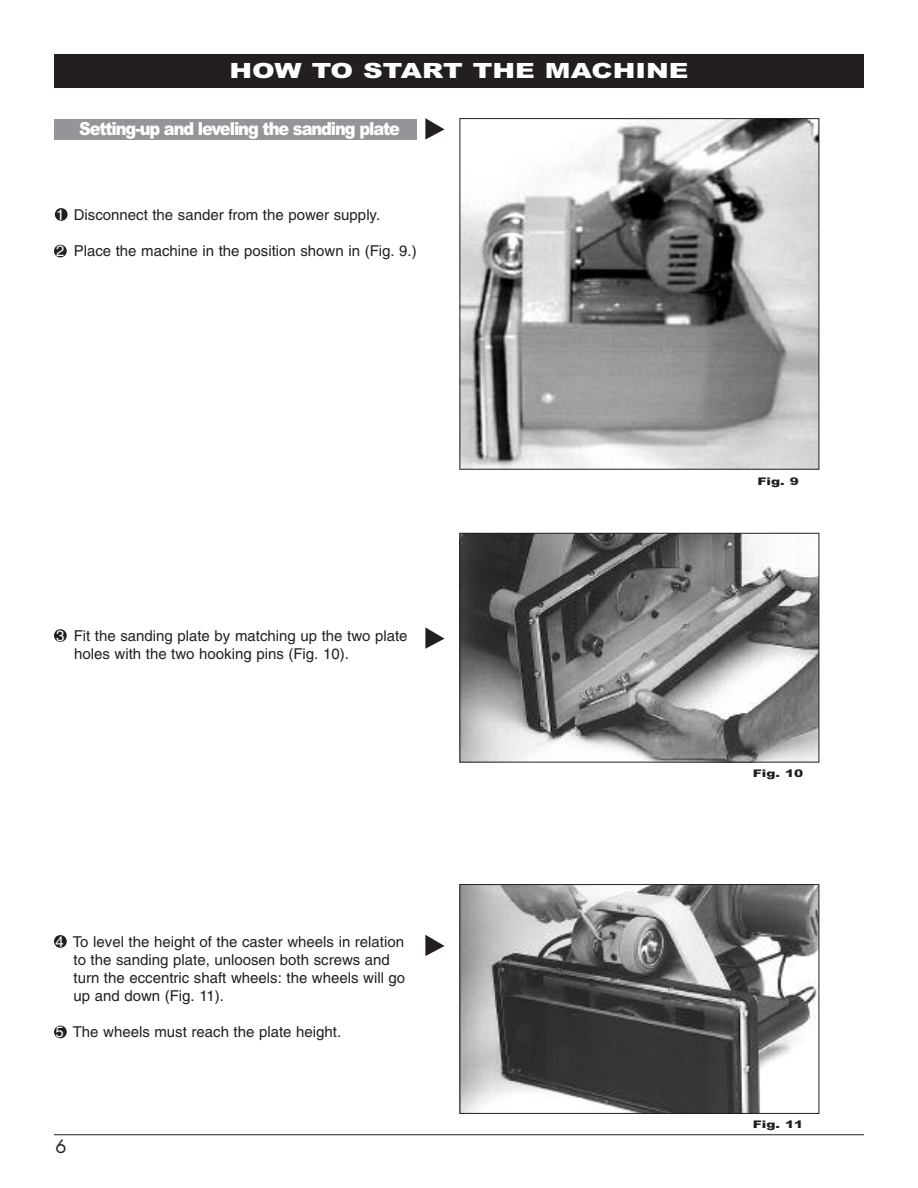
<style>
.page{position:relative;width:918px;height:1188px;background:#fff}
.page>*{position:absolute;margin:0;border:0;box-sizing:border-box;transform-origin:0 0}
.t1{font:900 21px "Arial";color:#fff;scale:1.3 1}
.t2{font:900 18px "Arial";letter-spacing:-.065em;color:#fff;scale:.9 1}
.t3{font:18px "Futura";color:#231f20}
.t4{font:15px/18px "Helvetica";color:#231f20}
.t5{font:900 10.5px "Arial";color:#231f20;scale:1.3 1}
.s1{color:#fff}
</style>
<div class="page">
<hr style="left:54px;top:1134px;width:810px;height:1px;background:#231f20">
<div style="left:55px;top:208px;width:13px;height:13px;background:#231f20;border-radius:50%"></div>
<div style="left:54px;top:245px;width:13px;height:12px;background:#231f20;border-radius:50%"></div>
<img style="left:461px;top:535px;width:356px;height:226px">
<div style="left:459px;top:533px;width:360px;height:230px;border:1px solid #231f20"></div>
<img style="left:461px;top:120px;width:356px;height:348px">
<div style="left:459px;top:118px;width:360px;height:352px;border:1px solid #231f20"></div>
<img style="left:461px;top:886px;width:356px;height:226px">
<div style="left:459px;top:884px;width:360px;height:230px;border:1px solid #231f20"></div>
<div style="left:54px;top:119px;width:363px;height:20px;background:#939598"></div>
<div style="left:54px;top:935px;width:13px;height:13px;background:#231f20;border-radius:50%"></div>
<div style="left:54px;top:1026px;width:13px;height:12px;background:#231f20;border-radius:50%"></div>
<div style="left:54px;top:629px;width:13px;height:13px;background:#231f20;border-radius:50%"></div>
<div style="left:54px;top:54px;width:810px;height:33px;background:#231f20"></div>
<svg style="left:425px;top:118px;width:20px;height:22px"></svg>
<svg style="left:425px;top:627px;width:20px;height:22px"></svg>
<svg style="left:425px;top:935px;width:20px;height:21px"></svg>
<h1 class="t1" style="left:229px;top:58px;width:355px">HOW TO START THE MACHINE</h1>
<p class="t2" style="left:79px;top:118px;width:358px">Setting-up and leveling the sanding plate</p>
<p class="t4" style="left:56px;top:207px;width:326px"><span class="s1">1</span> Disconnect the sander from the power supply.</p>
<p class="t4" style="left:56px;top:243px;width:362px"><span class="s1">2</span> Place the machine in the position shown in (Fig. 9.)</p>
<p class="t4" style="left:74px;top:628px;width:335px;text-indent:-18px"><span class="s1">3</span> Fit the sanding plate by matching up the two plate holes with the two hooking pins (Fig. 10).</p>
<p class="t4" style="left:73px;top:934px;width:333px;text-indent:-18px"><span class="s1">4</span> To level the height of the caster wheels in relation to the sanding plate, unloosen both screws and turn the eccentric shaft wheels: the wheels will go up and down (Fig. 11).</p>
<p class="t4" style="left:56px;top:1024px;width:287px"><span class="s1">5</span> The wheels must reach the plate height.</p>
<p class="t3" style="left:56px;top:1138px;width:13px">6</p>
<p class="t5" style="left:757px;top:476px;width:33px">Fig. 9</p>
<p class="t5" style="left:753px;top:767px;width:40px">Fig. 10</p>
<p class="t5" style="left:753px;top:1119px;width:40px">Fig. 11</p>
</div>
